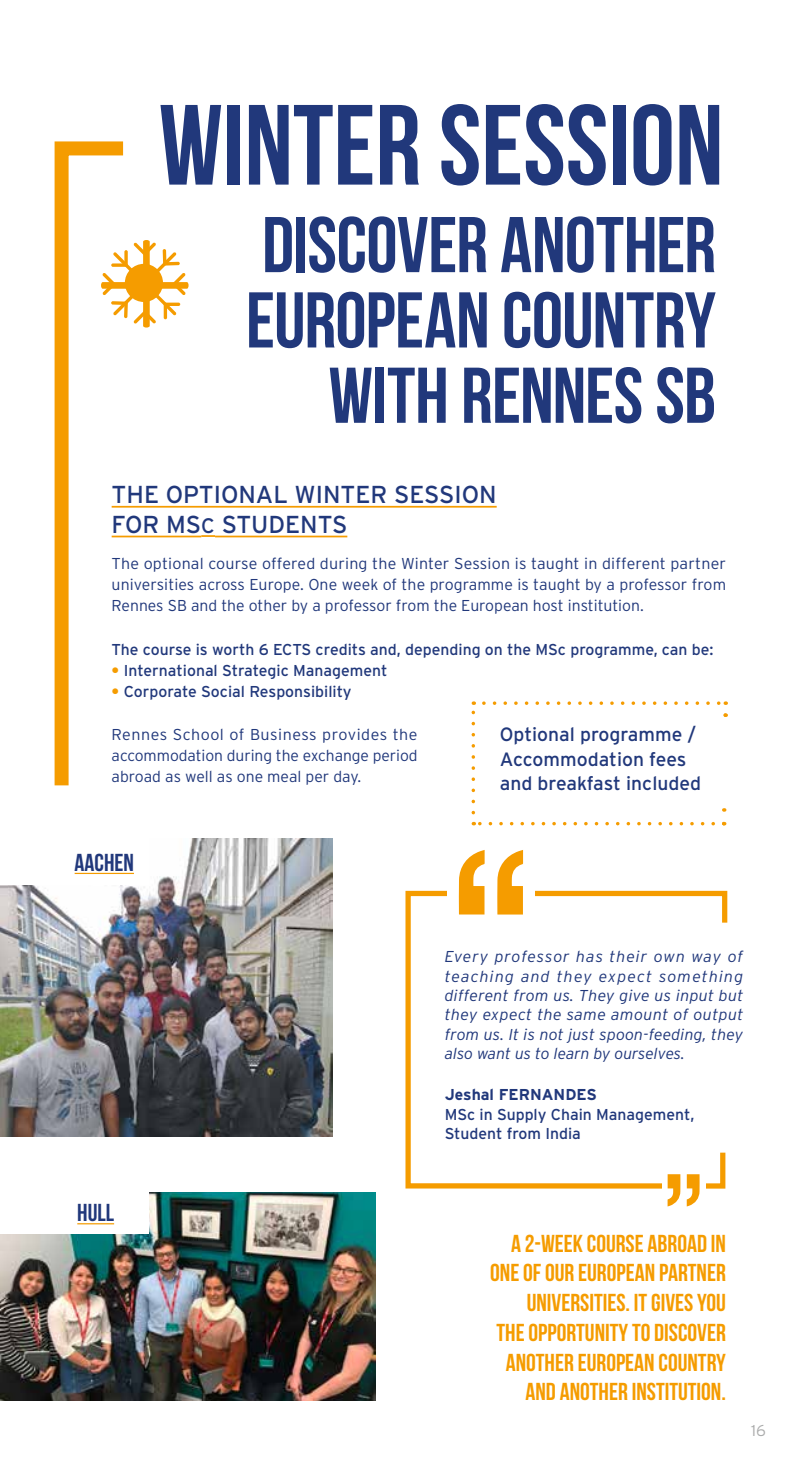
<style>
.page{position:relative;width:789px;height:1474px;background:#fff}
.page>*{position:absolute;margin:0;border:0;box-sizing:border-box;transform-origin:0 0}
.t1{font:700 113.75px "Bebas Neue";color:#21387b}
.t2{font:700 78.75px/75.2px "Bebas Neue";letter-spacing:-.01em;color:#21387b;text-align:right}
.t3{font:700 24.5px/29.8px "Bebas Neue";color:#f59c00;text-align:right}
.t4{font:24.5px/29.8px "Interstate";color:#21387b}
.t5{font:700 24.5px "Bebas Neue";color:#21387b}
.t6{font:19.25px/24.5px "Interstate";color:#21387b}
.t7{font:300 15.75px/21px "Interstate";letter-spacing:-.005em;color:#21387b;text-align:justify}
.t8{font:italic 300 15.75px/19.2px "Interstate";color:#21387b;text-align:justify}
.t9{font:15.75px/19.2px "Interstate";color:#21387b}
.t10{font:700 15.75px "Interstate";color:#21387b}
.t11{font:300 15.75px "Interstate";color:#abacac}
.s1{font-size:21px}
.s2{font-weight:700;color:#f59c00}
</style>
<div class="page">
<img style="left:0;top:838px;width:332px;height:298px">
<div style="left:0;top:838px;width:149px;height:46px;background:#fff"></div>
<hr style="left:75px;top:872px;width:59px;height:2px;background:#f59c00">
<svg style="left:405px;top:890px;width:323px;height:299px"></svg>
<div style="left:447px;top:838px;width:88px;height:82px;background:#fff"></div>
<svg style="left:459px;top:850px;width:25px;height:64px"></svg>
<svg style="left:497px;top:850px;width:26px;height:64px"></svg>
<div style="left:662px;top:1171px;width:43px;height:41px;background:#fff"></div>
<svg style="left:687px;top:1174px;width:12px;height:32px"></svg>
<svg style="left:667px;top:1174px;width:13px;height:32px"></svg>
<hr style="left:112px;top:506px;width:385px;height:1px;background:#f59c00">
<hr style="left:112px;top:535px;width:89px;height:2px;background:#f59c00">
<svg style="left:201px;top:535px;width:14px;height:2px"></svg>
<hr style="left:215px;top:535px;width:132px;height:2px;background:#f59c00">
<svg style="left:471px;top:701px;width:256px;height:124px"></svg>
<img style="left:0;top:1192px;width:375px;height:208px">
<div style="left:0;top:1189px;width:149px;height:45px;background:#fff"></div>
<hr style="left:77px;top:1223px;width:37px;height:1px;background:#f59c00">
<svg style="left:54px;top:141px;width:83px;height:645px"></svg>
<svg style="left:101px;top:240px;width:88px;height:87px"></svg>
<div style="left:125px;top:264px;width:38px;height:38px;background:#f59c00;border-radius:50%"></div>
<h1 class="t1" style="left:159px;top:83px;width:566px">WINTER SESSION</h1>
<h2 class="t2" style="left:246px;top:206px;width:471px">DISCOVER ANOTHER<br>EUROPEAN COUNTRY<br>WITH RENNES SB</h2>
<h3 class="t4" style="left:112px;top:480px;width:386px">THE OPTIONAL WINTER SESSION<br>FOR MS<span class="s1">C</span> STUDENTS</h3>
<p class="t7" style="left:112px;top:552px;width:616px">The optional course offered during the Winter Session is taught in different partner universities across Europe. One week of the programme is taught by a professor from Rennes SB and the other by a professor from the European host institution.</p>
<p class="t9" style="left:112px;top:640px;width:603px">The course is worth 6 ECTS credits and, depending on the MSc programme, can be:</p>
<p class="t9" style="left:112px;top:661px;width:277px"><span class="s2">•</span> International Strategic Management</p>
<p class="t9" style="left:112px;top:682px;width:241px"><span class="s2">•</span> Corporate Social Responsibility</p>
<p class="t7" style="left:112px;top:723px;width:307px">Rennes School of Business provides the accommodation during the exchange period abroad as well as one meal per day.</p>
<h3 class="t5" style="left:75px;top:848px;width:61px">AACHEN</h3>
<p class="t6" style="left:500px;top:722px;width:203px">Optional programme /<br>Accommodation fees and breakfast included</p>
<h3 class="t5" style="left:77px;top:1199px;width:38px">HULL</h3>
<p class="t8" style="left:445px;top:947px;width:300px">Every professor has their own way of teaching and they expect something different from us. They give us input but they expect the same amount of output from us. It is not just spoon-feeding, they also want us to learn by ourselves.</p>
<p class="t10" style="left:445px;top:1085px;width:154px">Jeshal FERNANDES</p>
<p class="t9" style="left:445px;top:1104px;width:251px">MSc in Supply Chain Management,<br>Student from India</p>
<h3 class="t3" style="left:490px;top:1227px;width:237px">A 2-WEEK COURSE ABROAD IN<br>ONE OF OUR EUROPEAN PARTNER<br>UNIVERSITIES. IT GIVES YOU<br>THE OPPORTUNITY TO DISCOVER<br>ANOTHER EUROPEAN COUNTRY<br>AND ANOTHER INSTITUTION.</h3>
<p class="t11" style="left:751px;top:1421px;width:16px">16</p>
</div>
